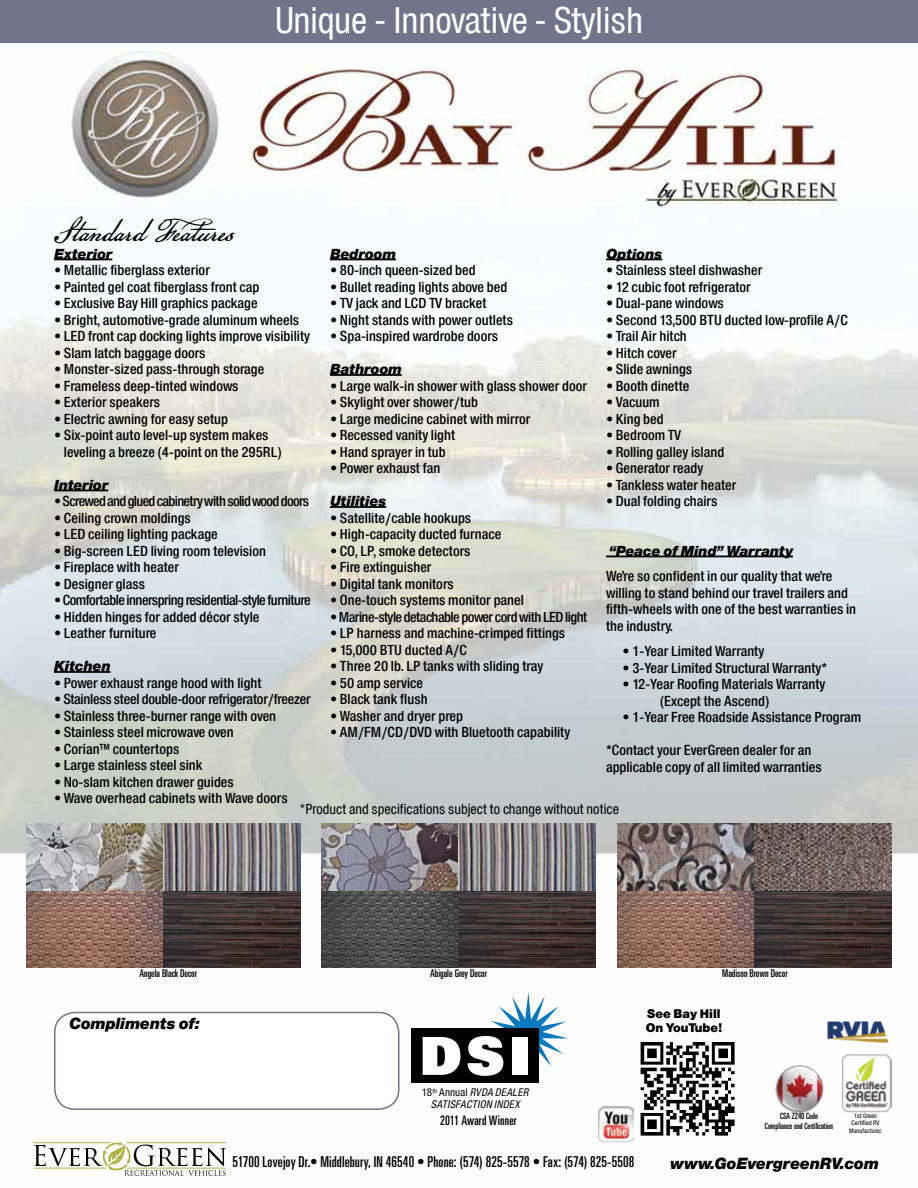
<style>
.page{position:relative;width:918px;height:1188px;background:#fff}
.page>*{position:absolute;margin:0;border:0;box-sizing:border-box;transform-origin:0 0}
.t1{font:52.5px "Univers LT Std X Black";color:#fff}
.t2{font:36px "American Scribe";color:#000}
.t3{font:34.5px "Europa Gro Nr 2 SB Con";color:#fff}
.t4{font:ultra-condensed 15px "Univers LT Std";letter-spacing:.01em;color:#000}
.t5{font:15px "Europa Gro Nr 2 SB Ult Ita";color:#000}
.t6{font:13.5px/16.5px "Europa Gro Nr 2 SB Med Con";color:#000}
.t7{font:13.5px "Europa Gro Nr 2 SB Med Con";letter-spacing:-.04em;color:#000}
.t8{font:13.5px "Europa Gro Nr 2 SB Ult Ita";color:#000}
.t9{font:13.5px "Europa Gro Nr 2 SB Con";color:#000}
.t10{font:13.5px "Europa Gro Nr 2 SB Med Con";letter-spacing:-.02em;color:#000}
.t11{font:13.5px "Europa Gro Nr 2 SB Med Con";letter-spacing:-.05em;color:#000}
.t12{font:ultra-condensed 13.05px "Univers LT Std";letter-spacing:.015em;color:#000}
.t13{font:11.7px/14px "Europa Gro Nr 2 SB Ult";color:#000}
.t14{font:ultra-condensed 10.65px "Univers LT Std";color:#000}
.t15{font:italic 10.2px/12.3px "Europa Gro Nr 2 SB Con";color:#000;text-align:center}
.t16{font:ultra-condensed 8.7px/9.8px "Univers LT Std";color:#000;text-align:center}
.t17{font:6.15px/7.4px "Europa Gro Nr 2 SB Con";color:#000;text-align:center}
.s1{font-style:normal}
</style>
<div class="page">
<img style="left:0;top:50px;width:918px;height:1119px">
<div style="left:0;top:0;width:918px;height:43px;background:#74738c"></div>
<div style="left:55px;top:1013px;width:344px;height:96px;background:#fff;border-radius:20px"></div>
<div style="left:54px;top:1012px;width:346px;height:98px;border:2px solid #74738c;border-radius:20px"></div>
<img style="left:774px;top:1063px;width:51px;height:51px">
<img style="left:814px;top:1018px;width:87px;height:29px">
<img style="left:841px;top:1054px;width:51px;height:58px">
<svg style="left:34px;top:1138px;width:192px;height:38px"></svg>
<svg style="left:491px;top:992px;width:77px;height:74px"></svg>
<div style="left:411px;top:1028px;width:127px;height:54px;background:#010101"></div>
<img style="left:26px;top:823px;width:274px;height:145px">
<img style="left:322px;top:823px;width:274px;height:145px">
<img style="left:618px;top:823px;width:274px;height:145px">
<hr style="left:54px;top:259px;width:58px;height:1px;background:#000">
<hr style="left:54px;top:490px;width:54px;height:1px;background:#000">
<hr style="left:54px;top:671px;width:56px;height:2px;background:#000">
<hr style="left:330px;top:259px;width:66px;height:1px;background:#000">
<hr style="left:330px;top:374px;width:72px;height:2px;background:#000">
<hr style="left:330px;top:506px;width:56px;height:2px;background:#000">
<hr style="left:606px;top:259px;width:56px;height:1px;background:#000">
<hr style="left:606px;top:556px;width:187px;height:1px;background:#000">
<img style="left:637px;top:1039px;width:99px;height:98px">
<img style="left:599px;top:1106px;width:34px;height:35px">
<h3 class="t3" style="left:275px;top:0;width:370px">Unique - Innovative - Stylish</h3>
<h2 class="t2" style="left:54px;top:206px;width:182px">Standard Features</h2>
<p class="t8" style="left:606px;top:246px;width:58px">Options</p>
<p class="t6" style="left:606px;top:262px;width:158px">• Stainless steel dishwasher</p>
<p class="t6" style="left:606px;top:278px;width:147px">• 12 cubic foot refrigerator</p>
<p class="t6" style="left:606px;top:295px;width:119px">• Dual-pane windows</p>
<p class="t6" style="left:606px;top:311px;width:243px">• Second 13,500 BTU ducted low-profile A/C</p>
<p class="t6" style="left:606px;top:328px;width:82px">• Trail Air hitch</p>
<p class="t6" style="left:606px;top:344px;width:72px">• Hitch cover</p>
<p class="t6" style="left:606px;top:361px;width:88px">• Slide awnings</p>
<p class="t6" style="left:606px;top:377px;width:85px">• Booth dinette</p>
<p class="t6" style="left:606px;top:394px;width:55px">• Vacuum</p>
<p class="t6" style="left:606px;top:410px;width:59px">• King bed</p>
<p class="t6" style="left:606px;top:427px;width:77px">• Bedroom TV</p>
<p class="t6" style="left:606px;top:443px;width:120px">• Rolling galley island</p>
<p class="t6" style="left:606px;top:460px;width:99px">• Generator ready</p>
<p class="t6" style="left:606px;top:476px;width:132px">• Tankless water heater</p>
<p class="t6" style="left:606px;top:493px;width:113px">• Dual folding chairs</p>
<p class="t8" style="left:609px;top:543px;width:185px">“Peace of Mind” Warranty</p>
<p class="t6" style="left:606px;top:568px;width:252px">We’re so confident in our quality that we’re willing to stand behind our travel trailers and fifth-wheels with one of the best warranties in the industry.</p>
<p class="t6" style="left:622px;top:643px;width:143px">• 1-Year Limited Warranty</p>
<p class="t6" style="left:622px;top:659px;width:206px">• 3-Year Limited Structural Warranty*</p>
<p class="t6" style="left:660px;top:676px;width:167px;text-indent:-38px">• 12-Year Roofing Materials Warranty (Except the Ascend)</p>
<p class="t6" style="left:622px;top:709px;width:240px">• 1-Year Free Roadside Assistance Program</p>
<p class="t6" style="left:606px;top:742px;width:217px">*Contact your EverGreen dealer for an applicable copy of all limited warranties</p>
<p class="t8" style="left:54px;top:246px;width:60px">Exterior</p>
<p class="t6" style="left:54px;top:262px;width:158px">• Metallic fiberglass exterior</p>
<p class="t6" style="left:54px;top:278px;width:207px">• Painted gel coat fiberglass front cap</p>
<p class="t6" style="left:54px;top:295px;width:205px">• Exclusive Bay Hill graphics package</p>
<p class="t6" style="left:54px;top:311px;width:247px">• Bright, automotive-grade aluminum wheels</p>
<p class="t6" style="left:54px;top:328px;width:258px">• LED front cap docking lights improve visibility</p>
<p class="t6" style="left:54px;top:344px;width:153px">• Slam latch baggage doors</p>
<p class="t6" style="left:54px;top:361px;width:212px">• Monster-sized pass-through storage</p>
<p class="t6" style="left:54px;top:377px;width:186px">• Frameless deep-tinted windows</p>
<p class="t6" style="left:54px;top:394px;width:108px">• Exterior speakers</p>
<p class="t6" style="left:54px;top:410px;width:175px">• Electric awning for easy setup</p>
<p class="t6" style="left:64px;top:427px;width:219px;text-indent:-10px">• Six-point auto level-up system makes leveling a breeze (4-point on the 295RL)</p>
<p class="t8" style="left:54px;top:477px;width:56px">Interior</p>
<p class="t11" style="left:54px;top:493px;width:257px">• Screwed and glued cabinetry with solid wood doors</p>
<p class="t6" style="left:54px;top:509px;width:138px">• Ceiling crown moldings</p>
<p class="t6" style="left:54px;top:526px;width:165px">• LED ceiling lighting package</p>
<p class="t6" style="left:54px;top:542px;width:214px">• Big-screen LED living room television</p>
<p class="t6" style="left:54px;top:559px;width:127px">• Fireplace with heater</p>
<p class="t6" style="left:54px;top:575px;width:93px">• Designer glass</p>
<p class="t7" style="left:54px;top:592px;width:258px">• Comfortable innerspring residential-style furniture</p>
<p class="t6" style="left:54px;top:608px;width:207px">• Hidden hinges for added décor style</p>
<p class="t6" style="left:54px;top:625px;width:104px">• Leather furniture</p>
<p class="t8" style="left:54px;top:658px;width:58px">Kitchen</p>
<p class="t6" style="left:54px;top:674px;width:209px">• Power exhaust range hood with light</p>
<p class="t10" style="left:54px;top:691px;width:258px">• Stainless steel double-door refrigerator/freezer</p>
<p class="t6" style="left:54px;top:707px;width:224px">• Stainless three-burner range with oven</p>
<p class="t6" style="left:54px;top:724px;width:181px">• Stainless steel microwave oven</p>
<p class="t6" style="left:54px;top:740px;width:127px">• Corian™ countertops</p>
<p class="t6" style="left:54px;top:757px;width:150px">• Large stainless steel sink</p>
<p class="t6" style="left:54px;top:773px;width:181px">• No-slam kitchen drawer guides</p>
<p class="t6" style="left:54px;top:790px;width:235px">• Wave overhead cabinets with Wave doors</p>
<p class="t8" style="left:330px;top:246px;width:67px">Bedroom</p>
<p class="t6" style="left:330px;top:262px;width:147px">• 80-inch queen-sized bed</p>
<p class="t6" style="left:330px;top:278px;width:179px">• Bullet reading lights above bed</p>
<p class="t6" style="left:330px;top:295px;width:158px">• TV jack and LCD TV bracket</p>
<p class="t6" style="left:330px;top:311px;width:185px">• Night stands with power outlets</p>
<p class="t6" style="left:330px;top:328px;width:170px">• Spa-inspired wardrobe doors</p>
<p class="t8" style="left:330px;top:361px;width:73px">Bathroom</p>
<p class="t6" style="left:330px;top:377px;width:259px">• Large walk-in shower with glass shower door</p>
<p class="t6" style="left:330px;top:394px;width:150px">• Skylight over shower/tub</p>
<p class="t6" style="left:330px;top:410px;width:202px">• Large medicine cabinet with mirror</p>
<p class="t6" style="left:330px;top:427px;width:127px">• Recessed vanity light</p>
<p class="t6" style="left:330px;top:443px;width:117px">• Hand sprayer in tub</p>
<p class="t6" style="left:330px;top:460px;width:112px">• Power exhaust fan</p>
<p class="t8" style="left:330px;top:493px;width:58px">Utilities</p>
<p class="t6" style="left:330px;top:509px;width:143px">• Satellite/cable hookups</p>
<p class="t6" style="left:330px;top:526px;width:173px">• High-capacity ducted furnace</p>
<p class="t6" style="left:330px;top:542px;width:142px">• CO, LP, smoke detectors</p>
<p class="t6" style="left:330px;top:559px;width:103px">• Fire extinguisher</p>
<p class="t6" style="left:330px;top:575px;width:125px">• Digital tank monitors</p>
<p class="t6" style="left:330px;top:592px;width:195px">• One-touch systems monitor panel</p>
<p class="t7" style="left:330px;top:609px;width:259px">• Marine-style detachable power cord with LED light</p>
<p class="t6" style="left:330px;top:625px;width:237px">• LP harness and machine-crimped fittings</p>
<p class="t6" style="left:330px;top:641px;width:138px">• 15,000 BTU ducted A/C</p>
<p class="t6" style="left:330px;top:658px;width:215px">• Three 20 lb. LP tanks with sliding tray</p>
<p class="t6" style="left:330px;top:674px;width:95px">• 50 amp service</p>
<p class="t6" style="left:330px;top:691px;width:99px">• Black tank flush</p>
<p class="t6" style="left:330px;top:707px;width:135px">• Washer and dryer prep</p>
<p class="t6" style="left:330px;top:724px;width:242px">• AM/FM/CD/DVD with Bluetooth capability</p>
<p class="t9" style="left:300px;top:801px;width:321px">*Product and specifications subject to change without notice</p>
<p class="t14" style="left:139px;top:967px;width:59px">Angela Black Decor</p>
<p class="t14" style="left:430px;top:967px;width:58px">Abigale Grey Decor</p>
<p class="t14" style="left:722px;top:967px;width:67px">Madison Brown Decor</p>
<p class="t5" style="left:69px;top:1015px;width:132px">Compliments of:</p>
<h1 class="t1" style="left:420px;top:1021px;width:112px">DSI</h1>
<p class="t15" style="left:422px;top:1086px;width:111px"><span class="s1">18</span> <sup>th</sup> <span class="s1">Annual</span> RVDA DEALER<br>SATISFACTION INDEX</p>
<p class="t12" style="left:440px;top:1113px;width:78px">2011 Award Winner</p>
<p class="t4" style="left:233px;top:1153px;width:403px">51700 Lovejoy Dr.• Middlebury, IN 46540 • Phone: (574) 825-5578 • Fax: (574) 825-5508</p>
<p class="t13" style="left:646px;top:1007px;width:78px">See Bay Hill<br>On YouTube!</p>
<p class="t16" style="left:765px;top:1111px;width:70px">CSA Z240 Code<br>Compliance and Certification</p>
<p class="t17" style="left:849px;top:1112px;width:34px">1st Green<br>Certified RV<br>Manufacturer.</p>
<p class="t5" style="left:670px;top:1155px;width:210px">www.GoEvergreenRV.com</p>
</div>
